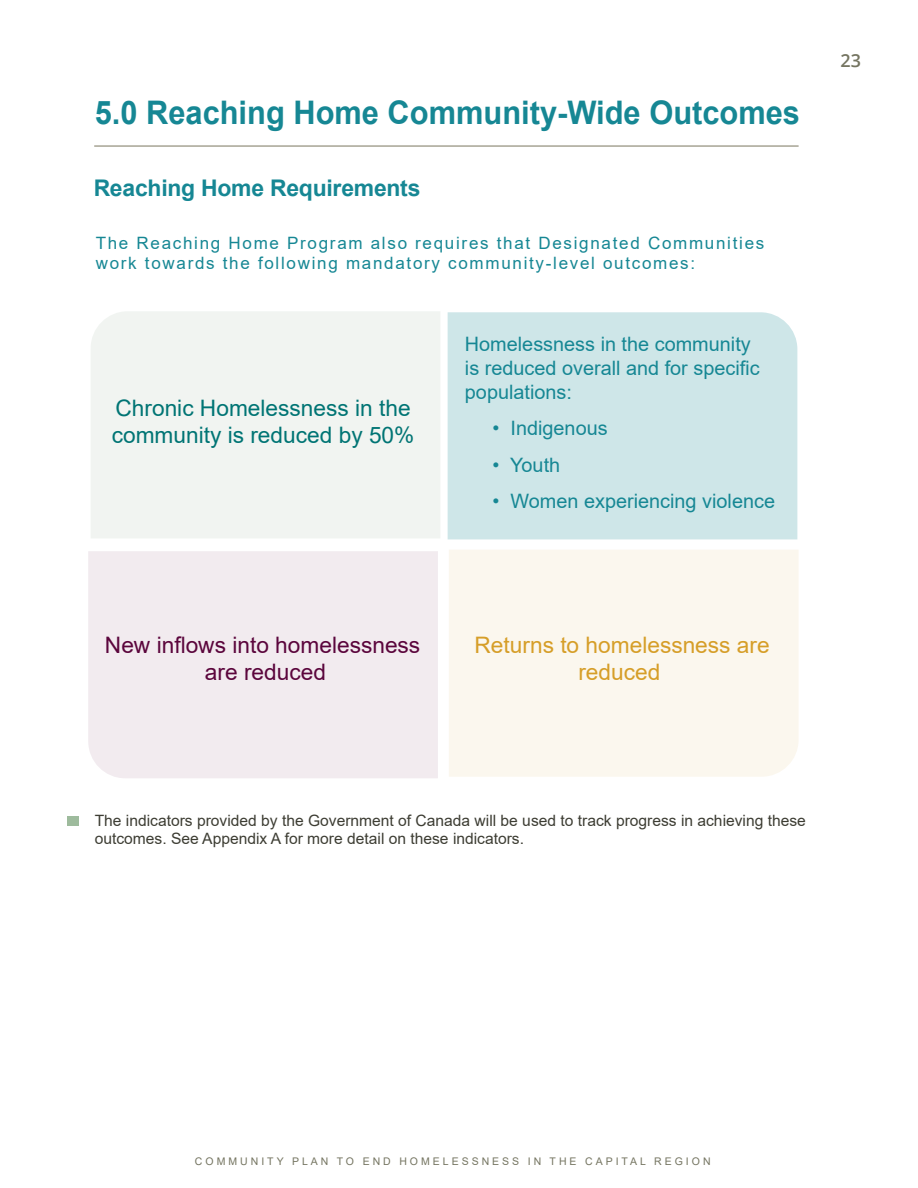
<style>
.page{position:relative;width:918px;height:1188px;background:#fff}
.page>*{position:absolute;margin:0;border:0;box-sizing:border-box;transform-origin:0 0}
.Page_Section_Title{font:700 32.55px "Arial";color:#168794;scale:.95 1}
.Page_Section_Title-2{font:700 22.95px "Arial";letter-spacing:-.01em;color:#168794}
.Body_Text{font:22.65px/27.3px "Arial";color:#007474}
.Body_Text-2{font:22.65px/27.3px "Arial";color:#5b053c;text-align:center}
.Body_Text-3{font:22.65px/27.3px "Arial";color:#d69e28;text-align:center}
.Body_Text-4{font:19.8px/23.9px "Arial";color:#168794}
.t1{font:600 18px "Open Sans";color:#757561}
.Body_Text-5{font:16.95px/20.4px "Arial";letter-spacing:.1em;color:#168794}
.Body_Text-6{font:15.6px/18.8px "Arial";color:#3d3d33}
.t2{font:10.5px "Arial";letter-spacing:.285em;color:#757561}
</style>
<div class="page">
<hr style="left:94px;top:145px;width:705px;height:2px;background:#a7a494">
<div style="left:67px;top:816px;width:12px;height:10px;background:#9ebb9d"></div>
<div style="left:91px;top:311px;width:349px;height:227px;background:#f1f4f1"></div>
<div style="left:448px;top:312px;width:349px;height:227px;background:#cee6e8"></div>
<div style="left:88px;top:551px;width:350px;height:227px;background:#f2ebef"></div>
<div style="left:449px;top:550px;width:350px;height:227px;background:#fbf7ee"></div>
<p class="Page_Section_Title" style="left:95px;top:90px;width:744px">5.0 Reaching Home Community-Wide Outcomes</p>
<p class="Page_Section_Title-2" style="left:94px;top:172px;width:328px">Reaching Home Requirements</p>
<p class="Body_Text-5" style="left:96px;top:233px;width:670px">The Reaching Home Program also requires that Designated Communities work towards the following mandatory community-level outcomes:</p>
<p class="Body_Text" style="left:112px;top:394px;width:304px">Chronic Homelessness in the community is reduced by 50%</p>
<p class="Body_Text-4" style="left:465px;top:332px;width:296px">Homelessness in the community is reduced overall and for specific populations:</p>
<p class="Body_Text-4" style="left:493px;top:416px;width:117px">• Indigenous</p>
<p class="Body_Text-4" style="left:493px;top:453px;width:69px">• Youth</p>
<p class="Body_Text-4" style="left:493px;top:489px;width:284px">• Women experiencing violence</p>
<p class="t1" style="left:841px;top:48px;width:22px">23</p>
<p class="Body_Text-2" style="left:105px;top:631px;width:317px">New inflows into homelessness are reduced</p>
<p class="Body_Text-3" style="left:475px;top:631px;width:297px">Returns to homelessness are reduced</p>
<p class="Body_Text-6" style="left:95px;top:811px;width:713px">The indicators provided by the Government of Canada will be used to track progress in achieving these outcomes. See Appendix A for more detail on these indicators.</p>
<p class="t2" style="left:195px;top:1154px;width:517px">COMMUNITY PLAN TO END HOMELESSNESS IN THE CAPITAL REGION</p>
</div>
